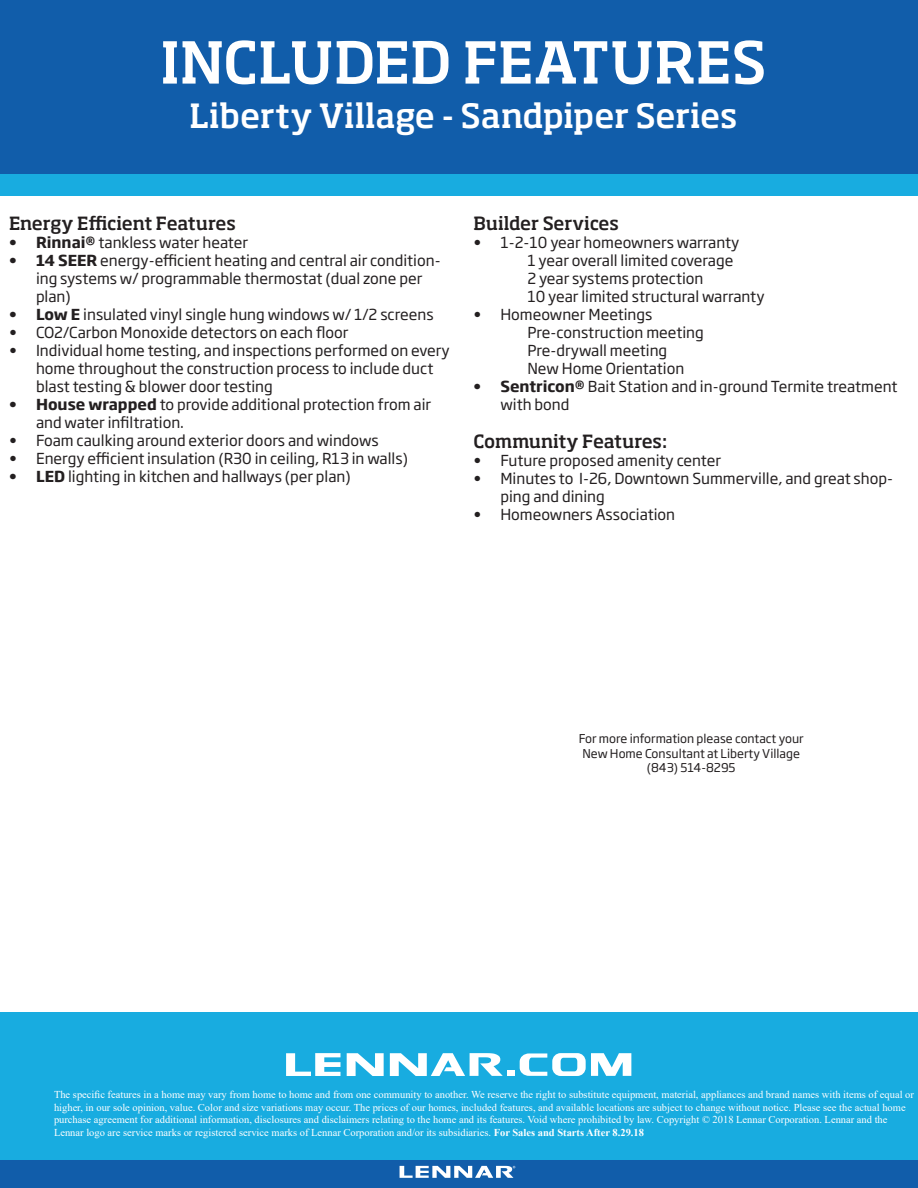
<style>
.page{position:relative;width:918px;height:1188px;background:#fff}
.page>*{position:absolute;margin:0;border:0;box-sizing:border-box;transform-origin:0 0}
.t1{font:500 57px "Soho Std";color:#fff}
.t2{font:500 33px "Soho Std";color:#fff}
.t3{font:500 18px "Soho Std";letter-spacing:-.005em;color:#231f20}
.t4{font:15px/18px "Soho Gothic Std";color:#231f20}
.t5{font:12px "Soho Gothic Std";color:#231f20}
.t6{font:10.5px/12.6px "Times New Roman";color:#fff}
.s1{font-weight:700}
</style>
<div class="page">
<div style="left:0;top:174px;width:918px;height:22px;background:#18ace0"></div>
<div style="left:0;top:1159px;width:918px;height:28px;background:#115daa"></div>
<div style="left:0;top:1012px;width:918px;height:148px;background:#18ace0"></div>
<svg style="left:286px;top:1053px;width:55px;height:23px"></svg>
<svg style="left:347px;top:1053px;width:37px;height:23px"></svg>
<svg style="left:390px;top:1053px;width:241px;height:23px"></svg>
<svg style="left:400px;top:1166px;width:115px;height:12px"></svg>
<div style="left:0;top:0;width:918px;height:174px;background:#115daa"></div>
<p class="t1" style="left:160px;top:26px;width:608px">INCLUDED FEATURES</p>
<p class="t2" style="left:190px;top:94px;width:549px">Liberty Village - Sandpiper Series</p>
<p class="t3" style="left:9px;top:212px;width:228px">Energy Efficient Features</p>
<p class="t4" style="left:9px;top:234px;width:241px"><span class="s1">• Rinnai®</span> tankless water heater</p>
<p class="t4" style="left:36px;top:252px;width:406px;text-indent:-27px"><span class="s1">• 14 SEER</span> energy-efficient heating and central air condition&shy;ing systems w/ programmable thermostat (dual zone per plan)</p>
<p class="t4" style="left:9px;top:306px;width:426px"><span class="s1">• Low E</span> insulated vinyl single hung windows w/ 1/2 screens</p>
<p class="t4" style="left:9px;top:324px;width:341px">• CO2/Carbon Monoxide detectors on each floor</p>
<p class="t4" style="left:36px;top:342px;width:415px;text-indent:-27px">• Individual home testing, and inspections performed on every home throughout the construction process to include duct blast testing &amp; blower door testing</p>
<p class="t4" style="left:36px;top:396px;width:397px;text-indent:-27px"><span class="s1">• House wrapped</span> to provide additional protection from air and water infiltration.</p>
<p class="t4" style="left:9px;top:432px;width:371px">• Foam caulking around exterior doors and windows</p>
<p class="t4" style="left:9px;top:450px;width:401px">• Energy efficient insulation (R30 in ceiling, R13 in walls)</p>
<p class="t4" style="left:9px;top:468px;width:343px"><span class="s1">• LED</span> lighting in kitchen and hallways (per plan)</p>
<p class="t3" style="left:473px;top:212px;width:147px">Builder Services</p>
<p class="t4" style="left:473px;top:234px;width:267px">• 1-2-10 year homeowners warranty</p>
<p class="t4" style="left:527px;top:252px;width:207px">1 year overall limited coverage</p>
<p class="t4" style="left:527px;top:270px;width:178px">2 year systems protection</p>
<p class="t4" style="left:527px;top:288px;width:239px">10 year limited structural warranty</p>
<p class="t4" style="left:473px;top:306px;width:181px">• Homeowner Meetings</p>
<p class="t4" style="left:527px;top:324px;width:178px">Pre-construction meeting</p>
<p class="t4" style="left:527px;top:342px;width:141px">Pre-drywall meeting</p>
<p class="t4" style="left:527px;top:360px;width:158px">New Home Orientation</p>
<p class="t4" style="left:500px;top:378px;width:399px;text-indent:-27px"><span class="s1">• Sentricon®</span> Bait Station and in-ground Termite treatment with bond</p>
<p class="t3" style="left:473px;top:430px;width:195px">Community Features:</p>
<p class="t4" style="left:473px;top:452px;width:249px">• Future proposed amenity center</p>
<p class="t4" style="left:500px;top:470px;width:394px;text-indent:-27px">• Minutes to I-26, Downtown Summerville, and great shop&shy;ping and dining</p>
<p class="t4" style="left:473px;top:506px;width:203px">• Homeowners Association</p>
<p class="t5" style="left:579px;top:731px;width:226px">For more information please contact your</p>
<p class="t5" style="left:582px;top:746px;width:219px">New Home Consultant at Liberty Village</p>
<p class="t5" style="left:647px;top:760px;width:90px">(843) 514-8295</p>
<p class="t6" style="left:54px;top:1088px;width:862px">The specific features in a home may vary from home to home and from one community to another. We reserve the right to substitute equipment, material, appliances and brand names with items of equal or higher, in our sole opinion, value. Color and size variations may occur. The prices of our homes, included features, and available locations are subject to change without notice. Please see the actual home purchase agreement for additional information, disclosures and disclaimers relating to the home and its features. Void where prohibited by law. Copyright © 2018 Lennar Corporation. Lennar and the</p>
<p class="t6" style="left:54px;top:1126px;width:592px">Lennar logo are service marks or registered service marks of Lennar Corporation and/or its subsidiaries. <span class="s1">For Sales and Starts After 8.29.18</span></p>
</div>
